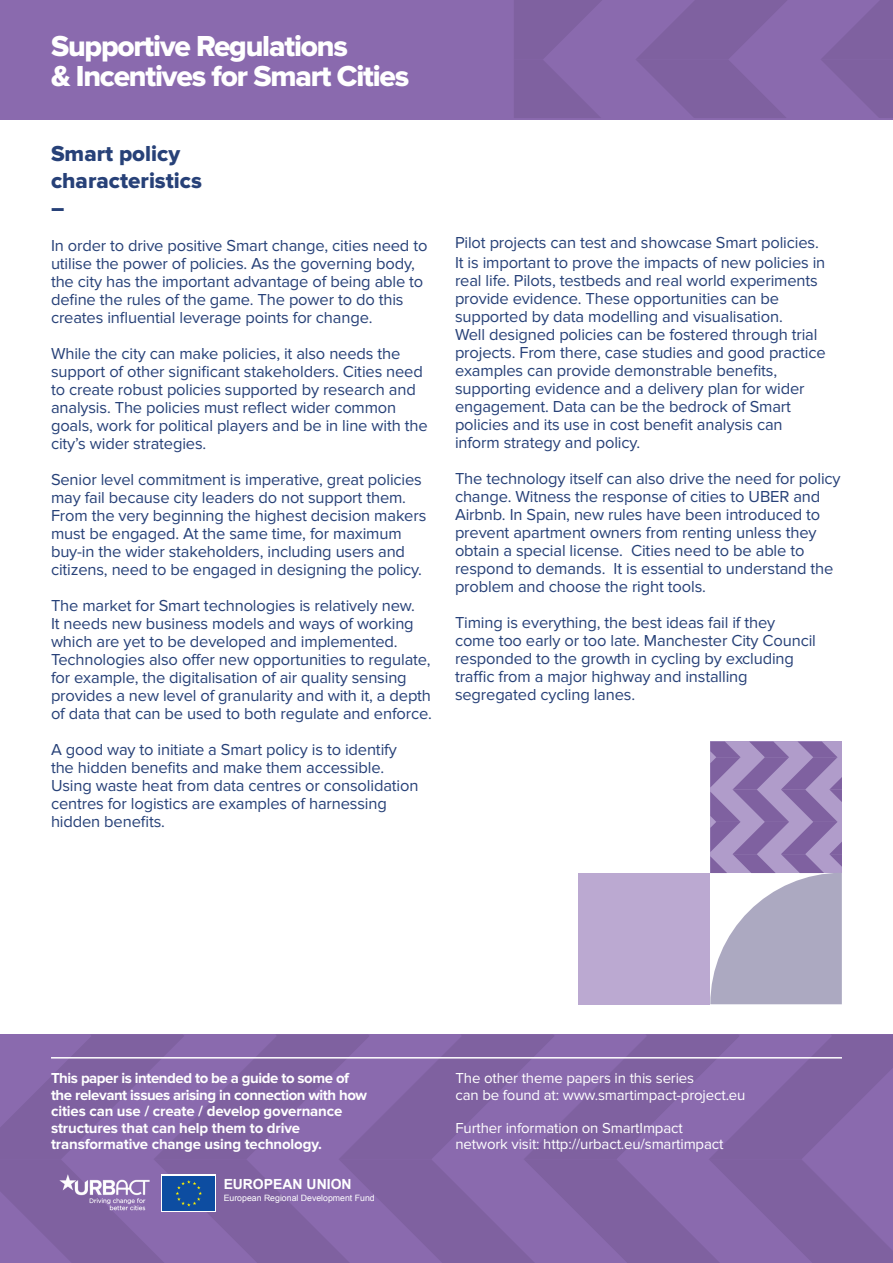
<style>
.page{position:relative;width:893px;height:1263px;background:#fff}
.page>*{position:absolute;margin:0;border:0;box-sizing:border-box;transform-origin:0 0}
.t1{font:30px/30px "Proxima Nova Extrabld";letter-spacing:-.04em;color:#fff}
.t2{font:22.5px/27px "Proxima Nova Extrabld";color:#274178}
.t3{font:16.5px/18px "Proxima Nova";letter-spacing:-.01em;color:#274178}
.t4{font:700 15px/16.5px "Proxima Nova";letter-spacing:-.01em;color:#fff}
.t5{font:15px/16.5px "Proxima Nova";letter-spacing:-.01em;color:#fff}
.t6{font:700 13.95px "Arial";color:#fff}
.t7{font:8.7px "Arial";color:#fff}
</style>
<div class="page">
<div style="left:0;top:0;width:893px;height:119px;background:#8a6aae"></div>
<svg style="left:514px;top:0;width:88px;height:118px"></svg>
<svg style="left:636px;top:0;width:151px;height:118px"></svg>
<svg style="left:821px;top:0;width:72px;height:118px"></svg>
<svg style="left:0;top:1034px;width:893px;height:229px;background:#8466a7"></svg>
<div style="left:578px;top:873px;width:132px;height:131px;background:#bba9d1"></div>
<svg style="left:710px;top:741px;width:132px;height:263px;background:#ab9dc2"></svg>
<p class="t1" style="left:51px;top:32px;width:360px">Supportive Regulations<br>&amp; Incentives for Smart Cities</p>
<p class="t2" style="left:51px;top:141px;width:153px">Smart policy characteristics</p>
<p class="t2" style="left:51px;top:195px;width:15px">–</p>
<p class="t3" style="left:51px;top:237px;width:378px">In order to drive positive Smart change, cities need to utilise the power of policies. As the governing body, the city has the important advantage of being able to define the rules of the game. The power to do this creates influential leverage points for change.</p>
<p class="t3" style="left:51px;top:345px;width:378px">While the city can make policies, it also needs the support of other significant stakeholders. Cities need to create robust policies supported by research and analysis. The policies must reflect wider common goals, work for political players and be in line with the city’s wider strategies.</p>
<p class="t3" style="left:51px;top:471px;width:377px">Senior level commitment is imperative, great policies may fail because city leaders do not support them.<br>From the very beginning the highest decision makers must be engaged. At the same time, for maximum buy-in the wider stakeholders, including users and citizens, need to be engaged in designing the policy.</p>
<p class="t3" style="left:51px;top:597px;width:382px">The market for Smart technologies is relatively new.<br>It needs new business models and ways of working which are yet to be developed and implemented.<br>Technologies also offer new opportunities to regulate, for example, the digitalisation of air quality sensing provides a new level of granularity and with it, a depth of data that can be used to both regulate and enforce.</p>
<p class="t3" style="left:51px;top:741px;width:369px">A good way to initiate a Smart policy is to identify the hidden benefits and make them accessible.<br>Using waste heat from data centres or consolidation centres for logistics are examples of harnessing hidden benefits.</p>
<p class="t3" style="left:455px;top:233px;width:372px;line-height:19.5px">Pilot projects can test and showcase Smart policies.<br>It is important to prove the impacts of new policies in</p>
<p class="t3" style="left:455px;top:272px;width:372px">real life. Pilots, testbeds and real world experiments provide evidence. These opportunities can be supported by data modelling and visualisation.<br>Well designed policies can be fostered through trial projects. From there, case studies and good practice examples can provide demonstrable benefits, supporting evidence and a delivery plan for wider engagement. Data can be the bedrock of Smart policies and its use in cost benefit analysis can inform strategy and policy.</p>
<p class="t3" style="left:455px;top:470px;width:387px">The technology itself can also drive the need for policy change. Witness the response of cities to UBER and Airbnb. In Spain, new rules have been introduced to prevent apartment owners from renting unless they obtain a special license. Cities need to be able to respond to demands. It is essential to understand the problem and choose the right tools.</p>
<p class="t3" style="left:455px;top:614px;width:362px">Timing is everything, the best ideas fail if they come too early or too late. Manchester City Council responded to the growth in cycling by excluding traffic from a major highway and installing segregated cycling lanes.</p>
<p class="t4" style="left:51px;top:1070px;width:318px">This paper is intended to be a guide to some of the relevant issues arising in connection with how cities can use / create / develop governance structures that can help them to drive transformative change using technology.</p>
<p class="t5" style="left:455px;top:1070px;width:291px">The other theme papers in this series<br>can be found at: www.smartimpact-project.eu</p>
<p class="t5" style="left:455px;top:1120px;width:270px">Further information on SmartImpact network visit: http://urbact.eu/smartimpact</p>
<p class="t6" style="left:224px;top:1175px;width:129px">EUROPEAN UNION</p>
<p class="t7" style="left:224px;top:1192px;width:153px">European Regional Development Fund</p>
</div>
